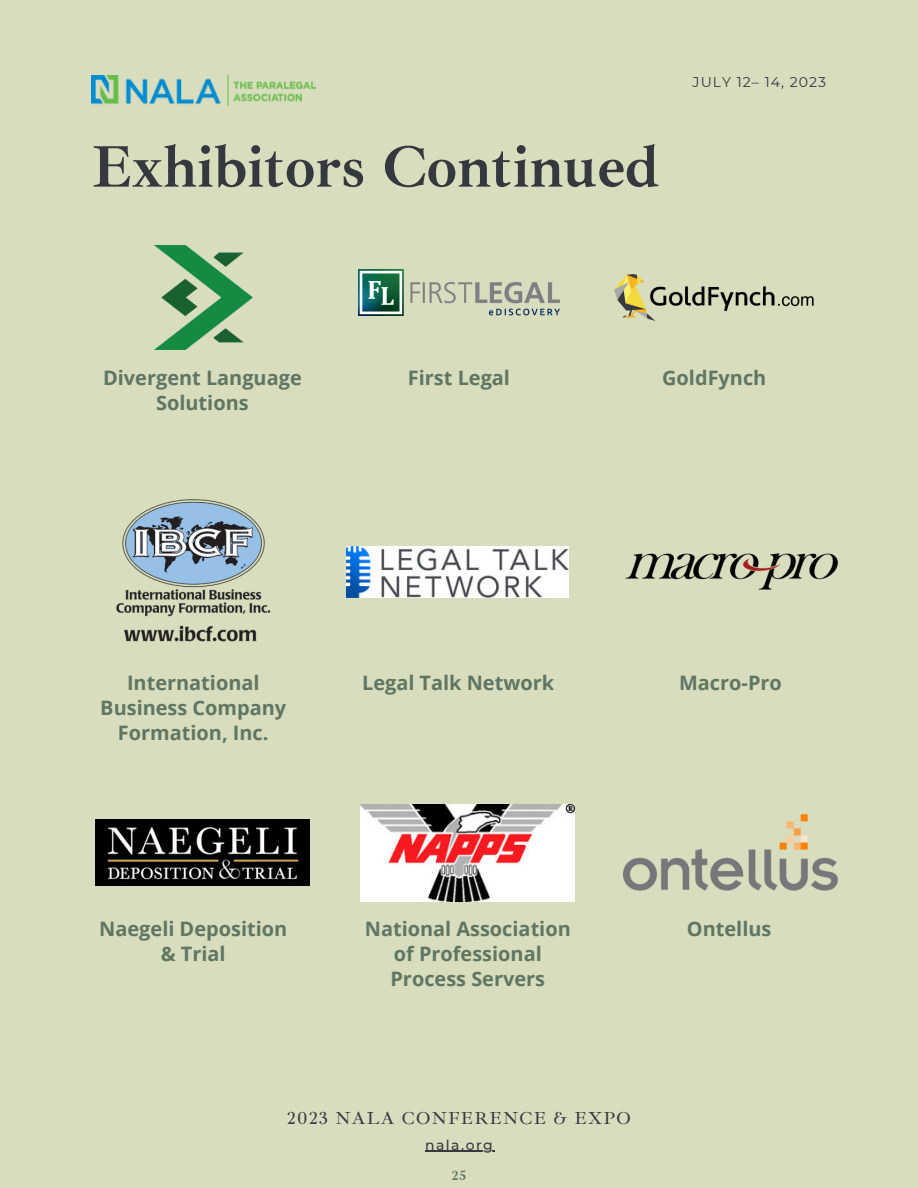
<style>
.page{position:relative;width:918px;height:1188px;background:#d7ddbd}
.page>*{position:absolute;margin:0;border:0;box-sizing:border-box;transform-origin:0 0}
.t1{font:700 60px "Ibarra Real Nova";color:#36383f}
.t2{font:700 19.95px/24.8px "Open Sans";color:#617662;text-align:center}
.t3{font:17.85px "Ibarra Real Nova";letter-spacing:.07em;color:#36383f}
.t4{font:14.1px "Montserrat";letter-spacing:.07em;color:#36383f}
.t5{font:500 13.95px "Montserrat";letter-spacing:.105em;color:#36383f}
.t6{font:700 13.5px "Ibarra Real Nova";color:#617662}
</style>
<div class="page">
<img style="left:92px;top:76px;width:224px;height:30px">
<img style="left:623px;top:814px;width:214px;height:77px">
<img style="left:155px;top:246px;width:97px;height:103px">
<img style="left:614px;top:274px;width:200px;height:47px">
<img style="left:361px;top:804px;width:214px;height:97px">
<img style="left:116px;top:499px;width:155px;height:143px">
<img style="left:359px;top:269px;width:200px;height:47px">
<img style="left:347px;top:546px;width:221px;height:52px">
<img style="left:625px;top:553px;width:213px;height:37px">
<img style="left:95px;top:819px;width:215px;height:66px">
<hr style="left:425px;top:1151px;width:69px;height:1px;background:#36383f">
<p class="t1" style="left:92px;top:130px;width:569px">Exhibitors Continued</p>
<p class="t4" style="left:693px;top:74px;width:135px">JULY 12– 14, 2023</p>
<p class="t2" style="left:103px;top:365px;width:200px">Divergent Language<br>Solutions</p>
<p class="t2" style="left:662px;top:365px;width:106px">GoldFynch</p>
<p class="t2" style="left:408px;top:365px;width:104px">First Legal</p>
<p class="t2" style="left:100px;top:670px;width:187px">International<br>Business Company<br>Formation, Inc.</p>
<p class="t2" style="left:362px;top:670px;width:194px">Legal Talk Network</p>
<p class="t2" style="left:679px;top:670px;width:104px">Macro-Pro</p>
<p class="t2" style="left:99px;top:916px;width:189px">Naegeli Deposition &amp; Trial</p>
<p class="t2" style="left:365px;top:916px;width:208px">National Association of Professional<br>Process Servers</p>
<p class="t3" style="left:287px;top:1108px;width:345px">2023 NALA CONFERENCE &amp; EXPO</p>
<p class="t5" style="left:425px;top:1136px;width:69px">nala.org</p>
<p class="t6" style="left:452px;top:1168px;width:16px">25</p>
<p class="t2" style="left:687px;top:916px;width:86px">Ontellus</p>
</div>
